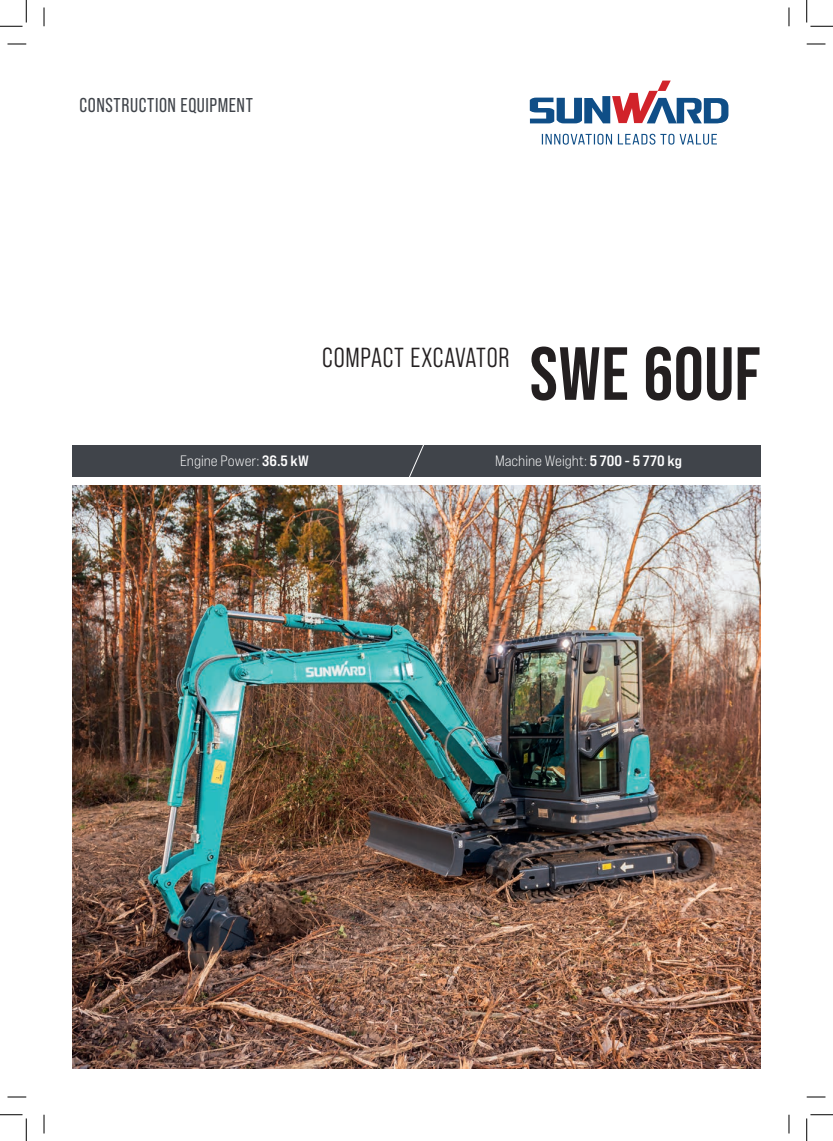
<style>
.page{position:relative;width:833px;height:1141px;background:#fff}
.page>*{position:absolute;margin:0;border:0;box-sizing:border-box;transform-origin:0 0}
.t1{font:700 75px "Bebas Neue Pro";letter-spacing:.01em;color:#231f20}
.t2{font:27.5px "Bebas Neue Pro Middle";letter-spacing:.025em;color:#231f20}
.t3{font:20px "Bebas Neue Pro";letter-spacing:.03em;color:#40444a}
.t4{font:15px "Bebas Neue Pro Exp Bk";letter-spacing:-.005em;color:#fff}
.s1{font-family:"Bebas Neue Pro Exp Bd"}
</style>
<div class="page">
<div style="left:72px;top:444px;width:688px;height:32px;background:#40444a"></div>
<svg style="left:407px;top:444px;width:18px;height:33px"></svg>
<svg style="left:541px;top:134px;width:175px;height:11px"></svg>
<svg style="left:529px;top:81px;width:199px;height:42px"></svg>
<img style="left:72px;top:485px;width:688px;height:583px">
<svg style="left:8px;top:43px;width:18px;height:2px"></svg>
<svg style="left:806px;top:43px;width:19px;height:2px"></svg>
<svg style="left:8px;top:1096px;width:18px;height:1px"></svg>
<svg style="left:806px;top:1096px;width:19px;height:1px"></svg>
<svg style="left:43px;top:8px;width:2px;height:18px"></svg>
<svg style="left:43px;top:1114px;width:2px;height:19px"></svg>
<svg style="left:788px;top:8px;width:1px;height:18px"></svg>
<svg style="left:788px;top:1114px;width:1px;height:19px"></svg>
<svg style="left:0;top:0;width:27px;height:27px"></svg>
<svg style="left:0;top:1114px;width:27px;height:26px"></svg>
<svg style="left:806px;top:0;width:26px;height:27px"></svg>
<svg style="left:806px;top:1114px;width:26px;height:26px"></svg>
<h3 class="t3" style="left:79px;top:93px;width:175px">CONSTRUCTION EQUIPMENT</h3>
<h2 class="t2" style="left:322px;top:341px;width:188px">COMPACT EXCAVATOR</h2>
<h1 class="t1" style="left:529px;top:331px;width:232px">SWE 60UF</h1>
<p class="t4" style="left:180px;top:451px;width:130px">Engine Power: <span class="s1">36.5 kW</span></p>
<p class="t4" style="left:495px;top:451px;width:188px">Machine Weight: <span class="s1">5 700 - 5 770 kg</span></p>
</div>
